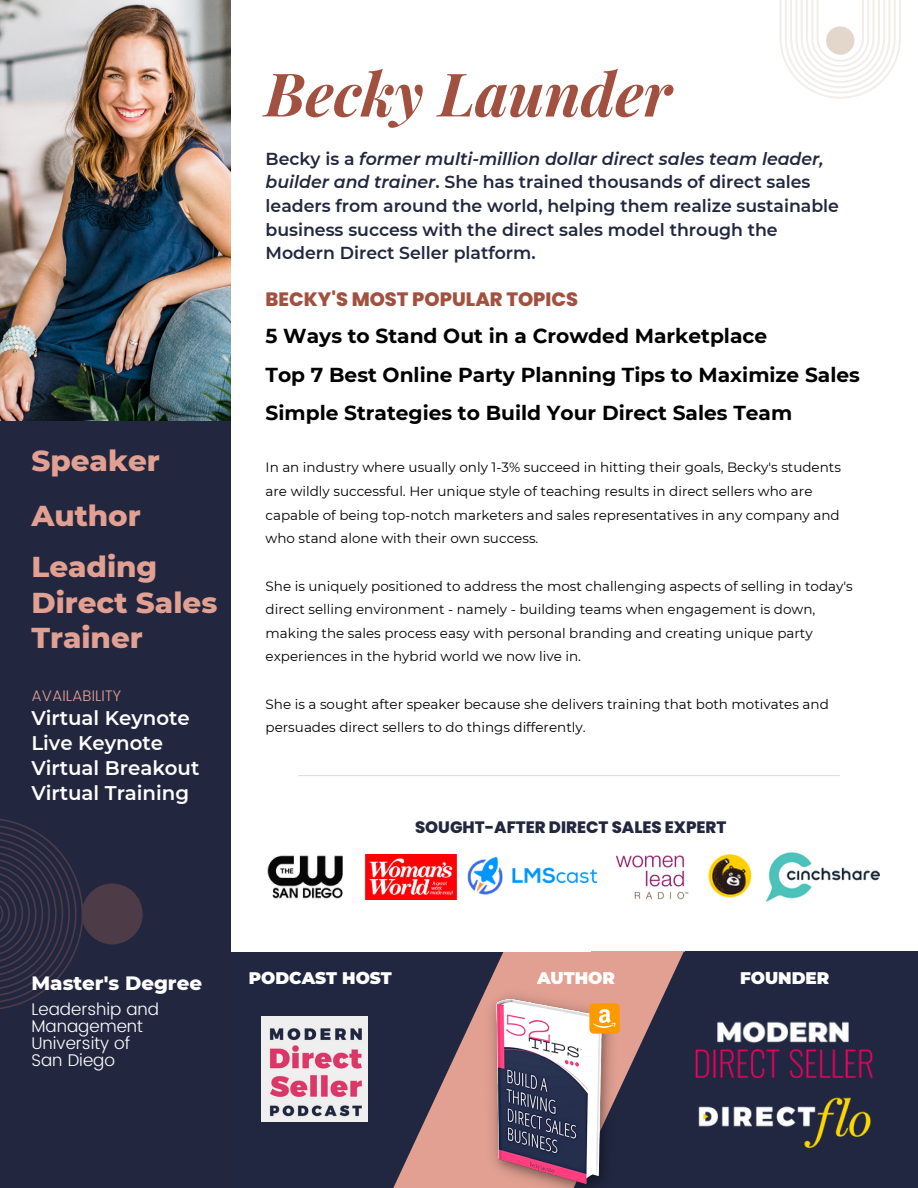
<style>
.page{position:relative;width:918px;height:1188px;background:#fff}
.page>*{position:absolute;margin:0;border:0;box-sizing:border-box;transform-origin:0 0}
.t1{font:italic 700 60px "Playfair Display";color:#a25140}
.t2{font:800 29.4px/35.5px "Montserrat";color:#e1a092}
.t3{font:700 20.25px "Montserrat";color:#000}
.t4{font:600 19.8px "Montserrat";color:#fff}
.t5{font:800 19.8px "Montserrat";color:#fff}
.t6{font:800 19.35px "Poppins";color:#a25140}
.t7{font:600 17.25px/23.7px "Montserrat";color:#22273f}
.t8{font:300 16.95px/16.8px "Poppins";color:#fff}
.t9{font:900 16.8px "Montserrat";color:#fff}
.t10{font:800 16.5px "Poppins";color:#22273f}
.t11{font:300 15.3px "Poppins";color:#e1a092}
.t12{font:13.5px/23.7px "Montserrat";color:#000}
.s1{font-style:italic}
</style>
<div class="page">
<svg style="left:231px;top:952px;width:240px;height:236px;background:#3d394d"></svg>
<svg style="left:471px;top:952px;width:447px;height:236px;background:#4c4253"></svg>
<img style="left:482px;top:986px;width:138px;height:202px">
<svg style="left:589px;top:1003px;width:31px;height:31px"></svg>
<img style="left:694px;top:1014px;width:182px;height:52px">
<img style="left:685px;top:1066px;width:200px;height:111px">
<hr style="left:299px;top:775px;width:541px;height:1px;background:#a25140">
<div style="left:0;top:213px;width:231px;height:975px;background:#22273f"></div>
<svg style="left:0;top:818px;width:143px;height:191px"></svg>
<svg style="left:780px;top:0;width:121px;height:99px"></svg>
<img style="left:267px;top:855px;width:76px;height:44px">
<img style="left:365px;top:854px;width:91px;height:45px">
<img style="left:467px;top:856px;width:131px;height:39px">
<img style="left:615px;top:855px;width:74px;height:44px">
<img style="left:708px;top:854px;width:44px;height:44px">
<img style="left:0;top:0;width:231px;height:421px">
<img style="left:262px;top:1016px;width:105px;height:106px">
<img style="left:767px;top:852px;width:112px;height:50px">
<p class="t1" style="left:265px;top:52px;width:409px">Becky Launder</p>
<p class="t7" style="left:266px;top:147px;width:575px">Becky is a <span class="s1">former multi-million dollar direct sales team leader, builder and trainer</span>. She has trained thousands of direct sales leaders from around the world, helping them realize sustainable business success with the direct sales model through the Modern Direct Seller platform.</p>
<p class="t6" style="left:266px;top:286px;width:314px">BECKY'S MOST POPULAR TOPICS</p>
<p class="t2" style="left:31px;top:442px;width:130px">Speaker</p>
<p class="t2" style="left:31px;top:498px;width:111px">Author</p>
<p class="t2" style="left:31px;top:549px;width:187px">Leading<br>Direct Sales<br>Trainer</p>
<p class="t11" style="left:31px;top:686px;width:91px">AVAILABILITY</p>
<p class="t4" style="left:31px;top:706px;width:160px">Virtual Keynote</p>
<p class="t4" style="left:31px;top:731px;width:133px">Live Keynote</p>
<p class="t4" style="left:31px;top:756px;width:170px">Virtual Breakout</p>
<p class="t4" style="left:31px;top:781px;width:159px">Virtual Training</p>
<p class="t3" style="left:266px;top:324px;width:503px">5 Ways to Stand Out in a Crowded Marketplace</p>
<p class="t3" style="left:266px;top:362px;width:596px">Top 7 Best Online Party Planning Tips to Maximize Sales</p>
<p class="t3" style="left:266px;top:400px;width:528px">Simple Strategies to Build Your Direct Sales Team</p>
<p class="t12" style="left:266px;top:456px;width:577px">In an industry where usually only 1-3% succeed in hitting their goals, Becky's students are wildly successful. Her unique style of teaching results in direct sellers who are capable of being top-notch marketers and sales representatives in any company and who stand alone with their own success.</p>
<p class="t12" style="left:266px;top:574px;width:589px">She is uniquely positioned to address the most challenging aspects of selling in today's direct selling environment - namely - building teams when engagement is down, making the sales process easy with personal branding and creating unique party experiences in the hybrid world we now live in.</p>
<p class="t12" style="left:266px;top:692px;width:565px">She is a sought after speaker because she delivers training that both motivates and persuades direct sellers to do things differently.</p>
<p class="t10" style="left:415px;top:816px;width:313px">SOUGHT-AFTER DIRECT SALES EXPERT</p>
<p class="t5" style="left:31px;top:971px;width:172px">Master's Degree</p>
<p class="t9" style="left:249px;top:968px;width:144px">PODCAST HOST</p>
<p class="t9" style="left:537px;top:968px;width:79px">AUTHOR</p>
<p class="t9" style="left:740px;top:968px;width:91px">FOUNDER</p>
<p class="t8" style="left:31px;top:1001px;width:129px">Leadership and<br>Management</p>
<p class="t8" style="left:31px;top:1035px;width:100px">University of</p>
<p class="t8" style="left:31px;top:1052px;width:85px">San Diego</p>
</div>
